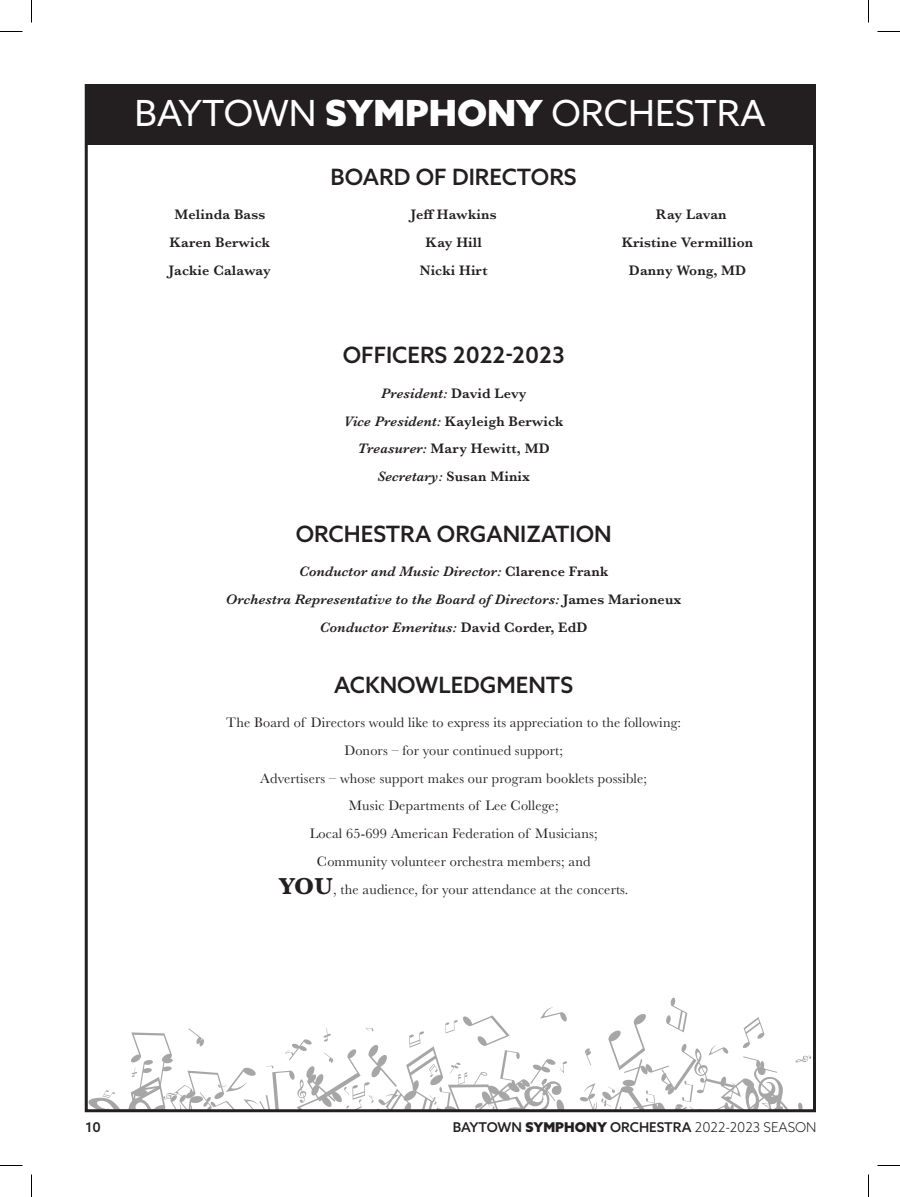
<style>
.page{position:relative;width:900px;height:1197px;background:#fff}
.page>*{position:absolute;margin:0;border:0;box-sizing:border-box;transform-origin:0 0}
.t1{font:36px "Azo Sans";color:#fff}
.t2{font:500 22.5px "Azo Sans";color:#231f20}
.t3{font:14.25px/27.8px "Baskerville";letter-spacing:.01em;color:#231f20;text-align:center}
.t4{font:600 14.25px/27.8px "Baskerville";letter-spacing:.01em;color:#231f20;text-align:center}
.t5{font:italic 600 14.25px/27.8px "Baskerville";letter-spacing:.01em;color:#231f20;text-align:center}
.t6{font:500 13.5px "Azo Sans";color:#231f20}
.s1{font-weight:900}
.s2{font-style:italic}
.s3{font-style:normal}
.s4{font-weight:700;font-size:24px}
.s5{font-weight:300}
</style>
<div class="page">
<svg style="left:89px;top:997px;width:723px;height:111px"></svg>
<div style="left:86px;top:87px;width:730px;height:58px;background:#231f20"></div>
<svg style="left:0;top:31px;width:22px;height:1px"></svg>
<svg style="left:878px;top:31px;width:22px;height:1px"></svg>
<svg style="left:0;top:1165px;width:22px;height:1px"></svg>
<svg style="left:878px;top:1165px;width:22px;height:1px"></svg>
<svg style="left:31px;top:0;width:1px;height:22px"></svg>
<svg style="left:31px;top:1174px;width:1px;height:23px"></svg>
<svg style="left:868px;top:0;width:1px;height:22px"></svg>
<svg style="left:868px;top:1174px;width:1px;height:23px"></svg>
<h1 class="t1" style="left:135px;top:90px;width:632px">BAYTOWN <span class="s1">SYMPHONY</span> ORCHESTRA</h1>
<h2 class="t2" style="left:331px;top:162px;width:248px">BOARD OF DIRECTORS</h2>
<p class="t4" style="left:169px;top:201px;width:103px">Melinda Bass<br>Karen Berwick<br>Jackie Calaway</p>
<p class="t4" style="left:411px;top:201px;width:87px">Jeff Hawkins<br>Kay Hill<br>Nicki Hirt</p>
<p class="t4" style="left:622px;top:201px;width:133px">Ray Lavan<br>Kristine Vermillion<br>Danny Wong, MD</p>
<h2 class="t2" style="left:343px;top:340px;width:223px">OFFICERS 2022-2023</h2>
<p class="t4" style="left:344px;top:379px;width:221px"><span class="s2">President:</span> David Levy<br><span class="s2">Vice President:</span> Kayleigh Berwick<br><span class="s2">Treasurer:</span> Mary Hewitt, MD<br><span class="s2">Secretary:</span> Susan Minix</p>
<h2 class="t2" style="left:296px;top:519px;width:318px">ORCHESTRA ORGANIZATION</h2>
<p class="t5" style="left:226px;top:558px;width:457px">Conductor and Music Director: <span class="s3">Clarence Frank<br></span>Orchestra Representative to the Board of Directors: <span class="s3">James Marioneux<br></span>Conductor Emeritus: <span class="s3">David Corder, EdD</span></p>
<h2 class="t2" style="left:334px;top:670px;width:240px">ACKNOWLEDGMENTS</h2>
<p class="t3" style="left:226px;top:709px;width:456px">The Board of Directors would like to express its appreciation to the following:<br>Donors – for your continued support;<br>Advertisers – whose support makes our program booklets possible;<br>Music Departments of Lee College;<br>Local 65-699 American Federation of Musicians;<br>Community volunteer orchestra members; and<br><span class="s4">YOU</span>, the audience, for your attendance at the concerts.</p>
<p class="t6" style="left:86px;top:1118px;width:17px">10</p>
<p class="t6" style="left:453px;top:1118px;width:365px">BAYTOWN <span class="s1">SYMPHONY</span> ORCHESTRA <span class="s5">2022-2023 SEASON</span></p>
</div>
